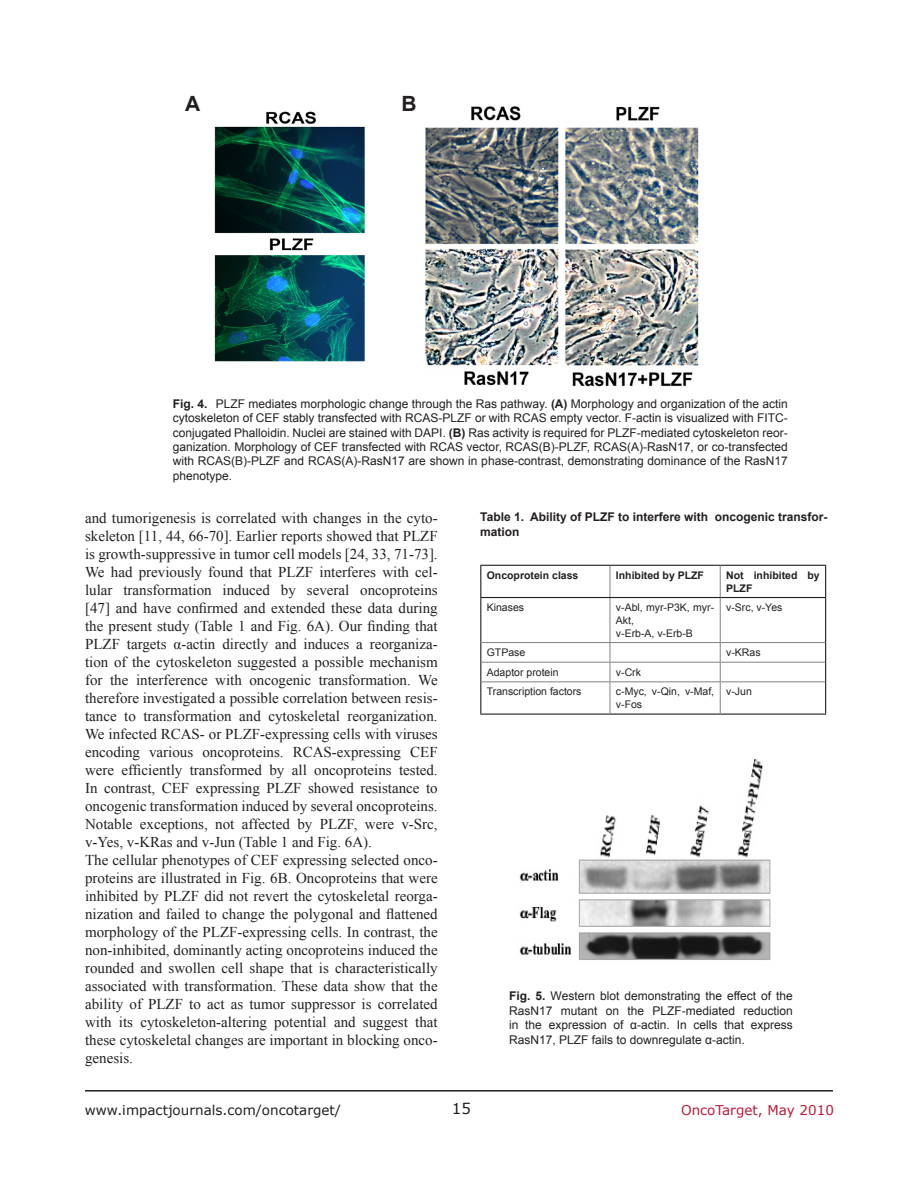
<style>
.page{position:relative;width:918px;height:1188px;background:#fff}
.page>*{position:absolute;margin:0;border:0;box-sizing:border-box;transform-origin:0 0}
.t1{font:700 21px "Arial";color:#231f20}
.text10pt{font:15px/18px "Times New Roman";color:#231f20;text-align:justify}
.t2{font:15px "Verdana";color:#231f20}
.t3{font:13.5px "Verdana";color:#231f20}
.t4{font:13.5px "Verdana";color:#bc1a3a}
.legend{font:12px/14.4px "Arial";color:#231f20;text-align:justify}
.t5{font:700 12px/14.4px "Arial";color:#231f20}
.t6{font:10.5px/12.6px "Arial";color:#231f20}
.t7{font:700 10.5px/12.6px "Arial";color:#231f20}
.s1{font-weight:700}
</style>
<div class="page">
<hr style="left:85px;top:1090px;width:748px;height:2px;background:#231f20">
<hr style="left:480px;top:598px;width:1px;height:45px;background:#231f20">
<hr style="left:825px;top:598px;width:1px;height:45px;background:#231f20">
<svg style="left:480px;top:643px;width:1px;height:39px"></svg>
<svg style="left:825px;top:643px;width:1px;height:39px"></svg>
<hr style="left:480px;top:682px;width:1px;height:32px;background:#231f20">
<hr style="left:825px;top:682px;width:1px;height:32px;background:#231f20">
<hr style="left:480px;top:714px;width:130px;height:1px;background:#231f20">
<hr style="left:610px;top:714px;width:110px;height:1px;background:#231f20">
<hr style="left:720px;top:714px;width:106px;height:1px;background:#231f20">
<hr style="left:610px;top:598px;width:1px;height:44px;background:#808285">
<hr style="left:720px;top:598px;width:1px;height:44px;background:#808285">
<hr style="left:481px;top:642px;width:129px;height:1px;background:#808285">
<hr style="left:610px;top:642px;width:110px;height:1px;background:#808285">
<hr style="left:720px;top:642px;width:105px;height:1px;background:#808285">
<hr style="left:481px;top:662px;width:129px;height:1px;background:#808285">
<hr style="left:610px;top:662px;width:110px;height:1px;background:#808285">
<svg style="left:610px;top:643px;width:1px;height:38px"></svg>
<hr style="left:720px;top:662px;width:105px;height:1px;background:#808285">
<svg style="left:720px;top:643px;width:1px;height:38px"></svg>
<hr style="left:481px;top:681px;width:129px;height:1px;background:#808285">
<hr style="left:610px;top:681px;width:110px;height:1px;background:#808285">
<hr style="left:610px;top:682px;width:1px;height:32px;background:#808285">
<hr style="left:720px;top:681px;width:105px;height:1px;background:#808285">
<hr style="left:720px;top:682px;width:1px;height:32px;background:#808285">
<hr style="left:480px;top:565px;width:130px;height:1px;background:#231f20">
<hr style="left:480px;top:566px;width:1px;height:31px;background:#231f20">
<hr style="left:610px;top:565px;width:110px;height:1px;background:#231f20">
<hr style="left:720px;top:565px;width:106px;height:1px;background:#231f20">
<hr style="left:825px;top:566px;width:1px;height:31px;background:#231f20">
<hr style="left:480px;top:597px;width:130px;height:1px;background:#231f20">
<hr style="left:610px;top:597px;width:110px;height:1px;background:#231f20">
<hr style="left:720px;top:597px;width:106px;height:1px;background:#231f20">
<hr style="left:610px;top:566px;width:1px;height:31px;background:#808285">
<hr style="left:720px;top:566px;width:1px;height:31px;background:#808285">
<img style="left:214px;top:111px;width:151px;height:251px">
<img style="left:425px;top:106px;width:274px;height:281px">
<img style="left:519px;top:759px;width:252px;height:201px">
<p class="t1" style="left:185px;top:90px;width:17px">A</p>
<p class="t1" style="left:401px;top:90px;width:17px">B</p>
<p class="legend" style="left:173px;top:397px;width:617px"><span class="s1">Fig. 4.</span> PLZF mediates morphologic change through the Ras pathway. <span class="s1">(A)</span> Morphology and organization of the actin cytoskeleton of CEF stably transfected with RCAS-PLZF or with RCAS empty vector. F-actin is visualized with FITC&shy;conjugated Phalloidin. Nuclei are stained with DAPI. <span class="s1">(B)</span> Ras activity is required for PLZF-mediated cytoskeleton reor&shy;ganization. Morphology of CEF transfected with RCAS vector, RCAS(B)-PLZF, RCAS(A)-RasN17, or co-transfected with RCAS(B)-PLZF and RCAS(A)-RasN17 are shown in phase-contrast, demonstrating dominance of the RasN17 phenotype.</p>
<p class="text10pt" style="left:85px;top:509px;width:354px">and tumorigenesis is correlated with changes in the cyto&shy;skeleton [11, 44, 66-70]. Earlier reports showed that PLZF is growth-suppressive in tumor cell models [24, 33, 71-73].<br>We had previously found that PLZF interferes with cel&shy;lular transformation induced by several oncoproteins [47] and have confirmed and extended these data during the present study (Table 1 and Fig. 6A). Our finding that PLZF targets α-actin directly and induces a reorganiza&shy;tion of the cytoskeleton suggested a possible mechanism for the interference with oncogenic transformation. We therefore investigated a possible correlation between resis&shy;tance to transformation and cytoskeletal reorganization.<br>We infected RCAS- or PLZF-expressing cells with viruses encoding various oncoproteins. RCAS-expressing CEF were efficiently transformed by all oncoproteins tested.<br>In contrast, CEF expressing PLZF showed resistance to oncogenic transformation induced by several oncoproteins.<br>Notable exceptions, not affected by PLZF, were v-Src, v-Yes, v-KRas and v-Jun (Table 1 and Fig. 6A).</p>
<p class="text10pt" style="left:85px;top:851px;width:354px">The cellular phenotypes of CEF expressing selected onco&shy;proteins are illustrated in Fig. 6B. Oncoproteins that were inhibited by PLZF did not revert the cytoskeletal reorga&shy;nization and failed to change the polygonal and flattened morphology of the PLZF-expressing cells. In contrast, the non-inhibited, dominantly acting oncoproteins induced the rounded and swollen cell shape that is characteristically associated with transformation. These data show that the ability of PLZF to act as tumor suppressor is correlated with its cytoskeleton-altering potential and suggest that these cytoskeletal changes are important in blocking onco&shy;genesis.</p>
<p class="t5" style="left:480px;top:510px;width:349px">Table 1. Ability of PLZF to interfere with oncogenic transfor&shy;mation</p>
<p class="t7" style="left:487px;top:569px;width:93px">Oncoprotein class</p>
<p class="t7" style="left:616px;top:569px;width:90px">Inhibited by PLZF</p>
<p class="t7" style="left:726px;top:569px;width:95px">Not inhibited by<br>PLZF</p>
<p class="t6" style="left:487px;top:601px;width:39px">Kinases</p>
<p class="t6" style="left:616px;top:601px;width:100px">v-Abl, myr-P3K, myr-<br>Akt,</p>
<p class="t6" style="left:616px;top:627px;width:79px">v-Erb-A, v-Erb-B</p>
<p class="t6" style="left:726px;top:601px;width:58px">v-Src, v-Yes</p>
<p class="t6" style="left:487px;top:646px;width:40px">GTPase</p>
<p class="t6" style="left:726px;top:646px;width:36px">v-KRas</p>
<p class="t6" style="left:487px;top:666px;width:73px">Adaptor protein</p>
<p class="t6" style="left:616px;top:666px;width:27px">v-Crk</p>
<p class="t6" style="left:487px;top:686px;width:96px">Transcription factors</p>
<p class="t6" style="left:616px;top:686px;width:100px">c-Myc, v-Qin, v-Maf, v-Fos</p>
<p class="t6" style="left:726px;top:686px;width:27px">v-Jun</p>
<p class="legend" style="left:509px;top:989px;width:285px"><span class="s1">Fig. 5.</span> Western blot demonstrating the effect of the RasN17 mutant on the PLZF-mediated reduction in the expression of α-actin. In cells that express RasN17, PLZF fails to downregulate α-actin.</p>
<p class="t3" style="left:85px;top:1101px;width:258px">www.impactjournals.com/oncotarget/</p>
<p class="t2" style="left:452px;top:1099px;width:21px">15</p>
<p class="t4" style="left:681px;top:1101px;width:154px">OncoTarget, May 2010</p>
</div>
